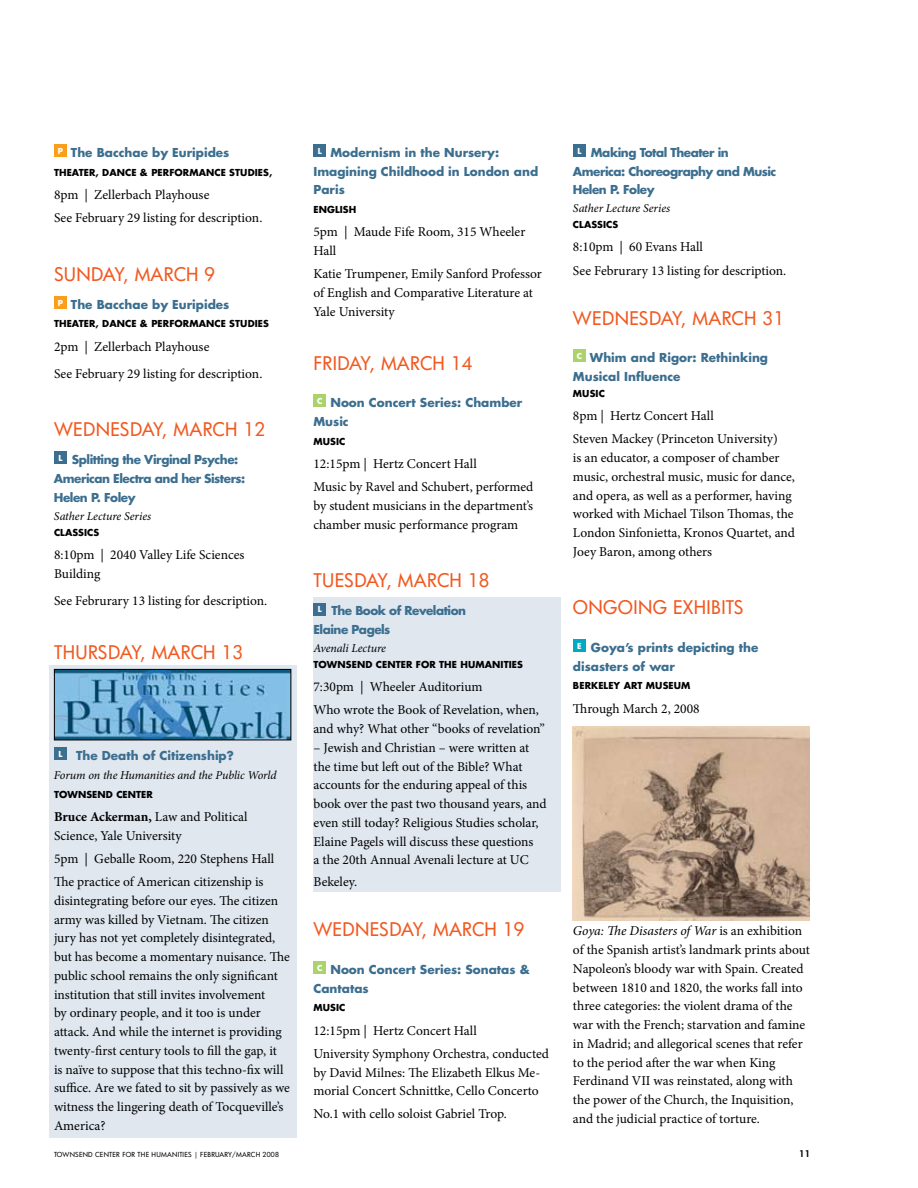
<style>
.page{position:relative;width:918px;height:1188px;background:#fff}
.page>*{position:absolute;margin:0;border:0;box-sizing:border-box;transform-origin:0 0}
.t1{font:500 18.3px "Futura CE";letter-spacing:.02em;color:#f15a22}
.t2{font:13.5px/18.8px "Minion Pro";color:#000}
.t3{font:700 12px/18.8px "Futura";color:#3b6e8f}
.t4{font:700 12px/18.8px "Futura";letter-spacing:-.04em;color:#3b6e8f}
.t5{font:italic 12px "Minion Pro";letter-spacing:-.01em;color:#000}
.t6{font:700 9.3px "Futura";letter-spacing:.01em;color:#000}
.t7{font:800 9px "Futura CE";color:#000}
.t8{font:500 6.75px "Futura CE";letter-spacing:.035em;color:#000}
.s1{font-weight:700}
.s2{font-style:italic}
</style>
<div class="page">
<div style="left:314px;top:598px;width:247px;height:294px;background:#e0e7ef"></div>
<div style="left:50px;top:665px;width:247px;height:473px;background:#e0e7ef"></div>
<div style="left:54px;top:144px;width:13px;height:13px;background:#f99f1c"></div>
<div style="left:54px;top:296px;width:13px;height:13px;background:#f99f1c"></div>
<div style="left:54px;top:452px;width:13px;height:12px;background:#3b6e8f"></div>
<img style="left:56px;top:671px;width:233px;height:67px">
<div style="left:54px;top:669px;width:237px;height:71px;border:1px solid #000"></div>
<div style="left:54px;top:747px;width:13px;height:13px;background:#3b6e8f"></div>
<div style="left:313px;top:144px;width:13px;height:13px;background:#3b6e8f"></div>
<div style="left:313px;top:394px;width:13px;height:13px;background:#acd36a"></div>
<div style="left:313px;top:603px;width:13px;height:12px;background:#3b6e8f"></div>
<div style="left:313px;top:961px;width:13px;height:13px;background:#acd36a"></div>
<div style="left:573px;top:144px;width:13px;height:13px;background:#3b6e8f"></div>
<div style="left:573px;top:350px;width:13px;height:12px;background:#acd36a"></div>
<div style="left:573px;top:639px;width:13px;height:13px;background:#00abc1"></div>
<img style="left:573px;top:727px;width:237px;height:194px">
<p class="t3" style="left:58px;top:143px;width:173px"><sup>P</sup> The Bacchae by Euripides</p>
<p class="t6" style="left:54px;top:166px;width:220px">Theater, Danc e &amp; Performanc e Studies,</p>
<p class="t2" style="left:54px;top:183px;width:210px;line-height:23.2px">8pm | Zellerbach Playhouse<br>See February 29 listing for description.</p>
<h1 class="t1" style="left:54px;top:261px;width:163px">SUNDAY, MARCH 9</h1>
<p class="t3" style="left:58px;top:295px;width:173px"><sup>P</sup> The Bacchae by Euripides</p>
<p class="t6" style="left:54px;top:318px;width:216px">Theater, Danc e &amp; Performanc e Studies</p>
<p class="t2" style="left:54px;top:333px;width:210px;line-height:27px">2pm | Zellerbach Playhouse<br>See February 29 listing for description.</p>
<h1 class="t1" style="left:54px;top:417px;width:212px">WEDNESDAY, MARCH 12</h1>
<p class="t4" style="left:54px;top:450px;width:193px;text-indent:4px"><sup>L</sup> Splitting the Virginal Psyche:<br>American Electra and her Sisters:<br>Helen P. Foley</p>
<p class="t5" style="left:54px;top:508px;width:99px">Sather Lecture Series</p>
<p class="t6" style="left:54px;top:526px;width:47px">Classics</p>
<p class="t2" style="left:54px;top:545px;width:192px">8:10pm | 2040 Valley Life Sciences<br>Building</p>
<p class="t2" style="left:54px;top:591px;width:215px">See Februrary 13 listing for description.</p>
<h1 class="t1" style="left:54px;top:639px;width:191px">THURSDAY, MARCH 13</h1>
<p class="t3" style="left:58px;top:746px;width:177px"><sup>L</sup> The Death of Citizenship?</p>
<p class="t5" style="left:54px;top:767px;width:224px">Forum on the Humanities and the Public World</p>
<p class="t6" style="left:54px;top:788px;width:100px">townsend center</p>
<p class="t2" style="left:54px;top:807px;width:195px"><span class="s1">Bruce Ackerman,</span> Law and Political<br>Science, Yale University</p>
<p class="t2" style="left:54px;top:847px;width:222px;line-height:23.2px">5pm | Geballe Room, 220 Stephens Hall<br>The practice of American citizenship is</p>
<p class="t2" style="left:54px;top:891px;width:237px">disintegrating before our eyes. The citizen army was killed by Vietnam. The citizen jury has not yet completely disintegrated, but has become a momentary nuisance. The public school remains the only significant institution that still invites involvement<br>by ordinary people, and it too is under attack. And while the internet is providing twenty-first century tools to fill the gap, it<br>is naïve to suppose that this techno-fix will suffice. Are we fated to sit by passively as we witness the lingering death of Tocqueville’s America?</p>
<p class="t3" style="left:313px;top:143px;width:226px;text-indent:4px"><sup>L</sup> Modernism in the Nursery:<br>Imagining Childhood in London and<br>Paris</p>
<p class="t6" style="left:313px;top:203px;width:43px">English</p>
<p class="t2" style="left:313px;top:223px;width:213px">5pm | Maude Fife Room, 315 Wheeler<br>Hall</p>
<p class="t2" style="left:313px;top:265px;width:230px">Katie Trumpener, Emily Sanford Professor of English and Comparative Literature at<br>Yale University</p>
<h1 class="t1" style="left:313px;top:351px;width:160px">FRIDAY, MARCH 14</h1>
<p class="t3" style="left:313px;top:393px;width:210px;text-indent:4px"><sup>c</sup> Noon Concert Series: Chamber<br>Music</p>
<p class="t6" style="left:313px;top:435px;width:32px">Music</p>
<p class="t2" style="left:313px;top:452px;width:221px;line-height:23.2px">12:15pm | Hertz Concert Hall<br>Music by Ravel and Schubert, performed</p>
<p class="t2" style="left:313px;top:496px;width:221px">by student musicians in the department’s chamber music performance program</p>
<h1 class="t1" style="left:313px;top:568px;width:177px">TUESDAY, MARCH 18</h1>
<p class="t3" style="left:313px;top:601px;width:154px;text-indent:4px"><sup>L</sup> The Book of Revelation<br>Elaine Pagels</p>
<p class="t5" style="left:313px;top:640px;width:74px">Avenali Lecture</p>
<p class="t6" style="left:313px;top:658px;width:211px">townsend c enter for th e humanities</p>
<p class="t2" style="left:313px;top:675px;width:227px;line-height:23.2px">7:30pm | Wheeler Auditorium<br>Who wrote the Book of Revelation, when,</p>
<p class="t2" style="left:313px;top:720px;width:233px">and why? What other “books of revelation”</p>
<p class="t2" style="left:313px;top:738px;width:235px">– Jewish and Christian – were written at the time but left out of the Bible? What accounts for the enduring appeal of this book over the past two thousand years, and even still today? Religious Studies scholar, Elaine Pagels will discuss these questions<br>a the 20th Annual Avenali lecture at UC</p>
<p class="t2" style="left:313px;top:872px;width:45px">Bekeley.</p>
<h1 class="t1" style="left:313px;top:917px;width:212px">WEDNESDAY, MARCH 19</h1>
<p class="t3" style="left:313px;top:960px;width:218px;text-indent:4px"><sup>c</sup> Noon Concert Series: Sonatas &amp;<br>Cantatas</p>
<p class="t6" style="left:313px;top:1001px;width:32px">Music</p>
<p class="t2" style="left:313px;top:1019px;width:237px;line-height:23.2px">12:15pm | Hertz Concert Hall<br>University Symphony Orchestra, conducted</p>
<p class="t2" style="left:313px;top:1063px;width:228px">by David Milnes: The Elizabeth Elkus Me&shy;morial Concert Schnittke, Cello Concerto</p>
<p class="t2" style="left:313px;top:1104px;width:195px">No.1 with cello soloist Gabriel Trop.</p>
<p class="t4" style="left:573px;top:143px;width:205px;text-indent:4px"><sup>L</sup> Making Total Theater in<br>America: Choreography and Music<br>Helen P. Foley</p>
<p class="t5" style="left:573px;top:200px;width:99px">Sather Lecture Series</p>
<p class="t6" style="left:573px;top:218px;width:47px">Classics</p>
<p class="t2" style="left:573px;top:235px;width:215px;line-height:23.2px">8:10pm | 60 Evans Hall<br>See Februrary 13 listing for description.</p>
<h1 class="t1" style="left:573px;top:306px;width:212px">WEDNESDAY, MARCH 31</h1>
<p class="t3" style="left:573px;top:348px;width:197px;text-indent:4px"><sup>c</sup> Whim and Rigor: Rethinking<br>Musical Influence</p>
<p class="t6" style="left:573px;top:387px;width:32px">Music</p>
<p class="t2" style="left:573px;top:404px;width:206px;line-height:23.2px">8pm | Hertz Concert Hall<br>Steven Mackey (Princeton University)</p>
<p class="t2" style="left:573px;top:448px;width:224px">is an educator, a composer of chamber music, orchestral music, music for dance, and opera, as well as a performer, having worked with Michael Tilson Thomas, the London Sinfonietta, Kronos Quartet, and Joey Baron, among others</p>
<h1 class="t1" style="left:573px;top:595px;width:171px">ONGOING EXHIBITS</h1>
<p class="t3" style="left:573px;top:638px;width:187px;text-indent:4px"><sup>E</sup> Goya’s prints depicting the disasters of war</p>
<p class="t6" style="left:573px;top:679px;width:119px">Berkeley Art Museum</p>
<p class="t2" style="left:573px;top:699px;width:128px">Through March 2, 2008</p>
<p class="t2" style="left:573px;top:922px;width:238px"><span class="s2">Goya: The Disasters of War</span> is an exhibition of the Spanish artist’s landmark prints about Napoleon’s bloody war with Spain. Created between 1810 and 1820, the works fall into three categories: the violent drama of the war with the French; starvation and famine in Madrid; and allegorical scenes that refer to the period after the war when King Ferdinand VII was reinstated, along with the power of the Church, the Inquisition, and the judicial practice of torture.</p>
<p class="t8" style="left:54px;top:1150px;width:7px">TOWN</p>
<p class="t8" style="left:75px;top:1150px;width:10px">SEND</p>
<p class="t8" style="left:95px;top:1150px;width:10px">CENTER</p>
<p class="t8" style="left:122px;top:1150px;width:6px">FOR</p>
<p class="t8" style="left:138px;top:1150px;width:5px">THE</p>
<p class="t8" style="left:152px;top:1150px;width:6px">HUMAN</p>
<p class="t8" style="left:178px;top:1150px;width:103px">ITIES | FEBRUARY/MARCH 2008</p>
<p class="t7" style="left:799px;top:1148px;width:12px">11</p>
</div>
